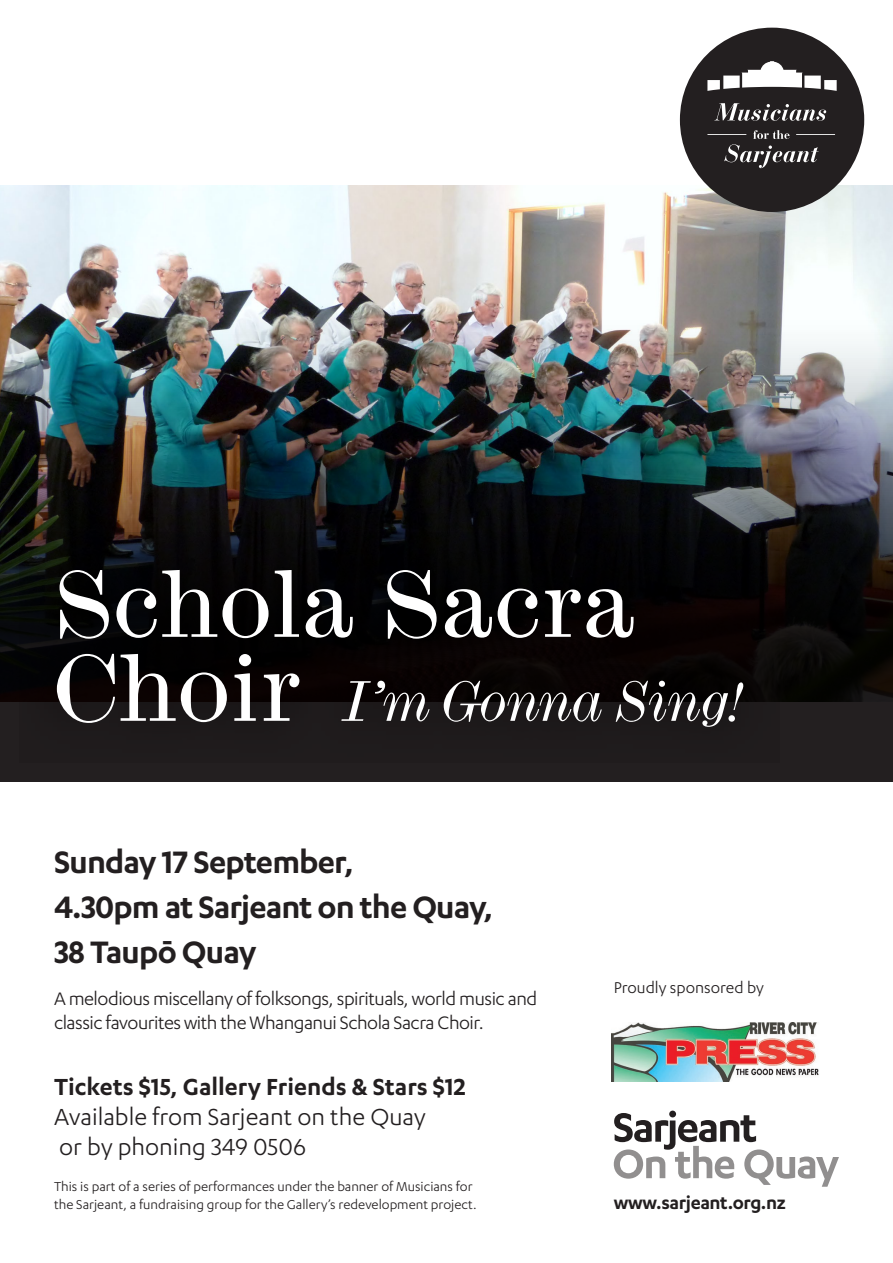
<style>
.page{position:relative;width:893px;height:1263px;background:#fff}
.page>*{position:absolute;margin:0;border:0;box-sizing:border-box;transform-origin:0 0}
.t1{font:expanded 90px "Modern MT Std";color:#fff}
.t2{font:italic expanded 54px "Modern MT Std";letter-spacing:-.04em;color:#fff}
.t3{font:600 36px/45px "Karbon";letter-spacing:-.025em;color:#231f20}
.t4{font:27px/30px "Karbon";color:#231f20}
.t5{font:600 27px "Karbon";color:#231f20}
.t6{font:21px/24px "Karbon";letter-spacing:-.025em;color:#231f20}
.t7{font:600 21px "Karbon";letter-spacing:-.02em;color:#231f20}
.t8{font:18px "Karbon";color:#231f20}
.t9{font:15px/18px "Karbon";color:#231f20}
.s1{font-style:normal;font-size:90px}
</style>
<div class="page">
<img style="left:611px;top:1023px;width:208px;height:59px">
<svg style="left:614px;top:1110px;width:225px;height:77px"></svg>
<svg style="left:680px;top:28px;width:184px;height:158px"></svg>
<img style="left:0;top:186px;width:893px;height:595px">
<h1 class="t1" style="left:54px;top:548px;width:583px">Schola Sacra</h1>
<h2 class="t2" style="left:53px;top:669px;width:695px"><span class="s1">Choir</span> I’m Gonna Sing!</h2>
<h3 class="t3" style="left:54px;top:838px;width:441px">Sunday 17 September,<br>4.30pm at Sarjeant on the Quay,<br>38 Taupō Quay</h3>
<h3 class="t6" style="left:54px;top:986px;width:485px">A melodious miscellany of folksongs, spirituals, world music and classic favourites with the Whanganui Schola Sacra Choir.</h3>
<h3 class="t5" style="left:54px;top:1071px;width:413px">Tickets $15, Gallery Friends &amp; Stars $12</h3>
<h3 class="t4" style="left:54px;top:1101px;width:373px">Available from Sarjeant on the Quay or by phoning 349 0506</h3>
<p class="t9" style="left:54px;top:1177px;width:424px">This is part of a series of performances under the banner of Musicians for the Sarjeant, a fundraising group for the Gallery’s redevelopment project.</p>
<p class="t8" style="left:614px;top:977px;width:152px">Proudly sponsored by</p>
<h3 class="t7" style="left:614px;top:1191px;width:173px">www.sarjeant.org.nz</h3>
</div>
